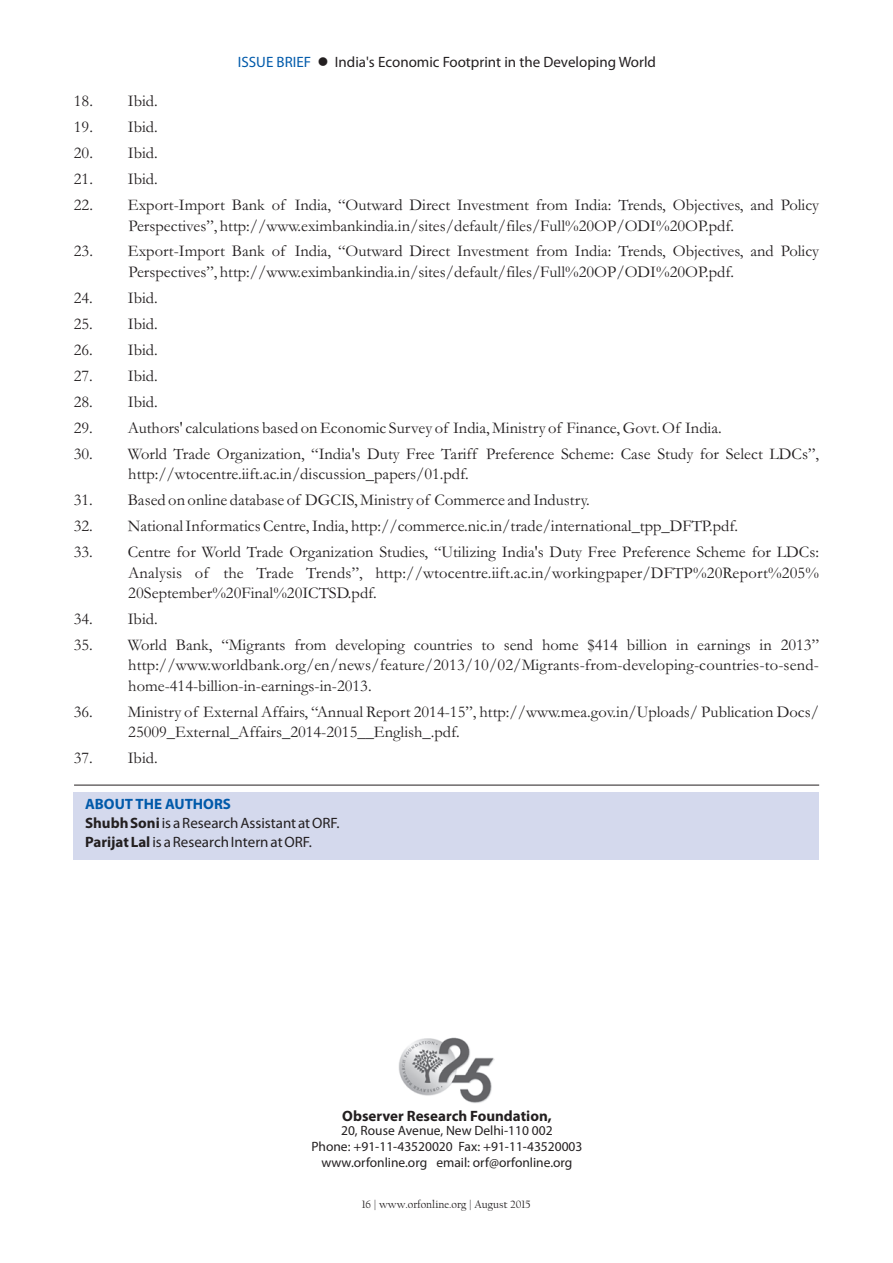
<style>
.page{position:relative;width:893px;height:1263px;background:#fff}
.page>*{position:absolute;margin:0;border:0;box-sizing:border-box;transform-origin:0 0}
.t1{font:16.5px/20.4px "Garamond";color:#231f20}
.t2{font:15px/18.6px "Myriad Pro";color:#231f20}
.t3{font:700 15px "Myriad Pro";color:#231f20}
.t4{font:700 15px "Myriad Pro";color:#015aaa}
.t5{font:13.5px/15.9px "Myriad Pro";color:#231f20;text-align:center}
.t6{font:11.25px "Californian FB";color:#231f20}
.s1{color:#015aaa}
.s2{font-weight:700}
</style>
<div class="page">
<div style="left:74px;top:792px;width:745px;height:67px;background:#d4d9ed"></div>
<hr style="left:74px;top:785px;width:745px;height:1px;background:#231f20">
<img style="left:399px;top:1037px;width:95px;height:66px">
<p class="t2" style="left:238px;top:54px;width:420px"><span class="s1">ISSUE BRIEF</span> ●India's Economic Footprint in the Developing World</p>
<p class="t1" style="left:74px;top:93px;width:85px">18. Ibid.</p>
<p class="t1" style="left:74px;top:119px;width:85px">19. Ibid.</p>
<p class="t1" style="left:74px;top:145px;width:85px">20. Ibid.</p>
<p class="t1" style="left:74px;top:171px;width:85px">21. Ibid.</p>
<p class="t1" style="left:128px;top:197px;width:692px;text-indent:-54px">22. Export-Import Bank of India, “Outward Direct Investment from India: Trends, Objectives, and Policy<br>Perspectives”, http://www.eximbankindia.in/sites/default/files/Full%20OP/ODI%20OP.pdf.</p>
<p class="t1" style="left:128px;top:243px;width:692px;text-indent:-54px">23. Export-Import Bank of India, “Outward Direct Investment from India: Trends, Objectives, and Policy<br>Perspectives”, http://www.eximbankindia.in/sites/default/files/Full%20OP/ODI%20OP.pdf.</p>
<p class="t1" style="left:74px;top:289px;width:85px">24. Ibid.</p>
<p class="t1" style="left:74px;top:315px;width:85px">25. Ibid.</p>
<p class="t1" style="left:74px;top:341px;width:85px">26. Ibid.</p>
<p class="t1" style="left:74px;top:367px;width:85px">27. Ibid.</p>
<p class="t1" style="left:74px;top:393px;width:85px">28. Ibid.</p>
<p class="t1" style="left:74px;top:419px;width:649px">29. Authors' calculations based on Economic Survey of India, Ministry of Finance, Govt. Of India.</p>
<p class="t1" style="left:128px;top:445px;width:692px;text-indent:-54px">30. World Trade Organization, “India's Duty Free Tariff Preference Scheme: Case Study for Select LDCs”, http://wtocentre.iift.ac.in/discussion_papers/01.pdf.</p>
<p class="t1" style="left:74px;top:492px;width:517px">31. Based on online database of DGCIS, Ministry of Commerce and Industry.</p>
<p class="t1" style="left:74px;top:518px;width:666px">32. National Informatics Centre, India, http://commerce.nic.in/trade/international_tpp_DFTP.pdf.</p>
<p class="t1" style="left:128px;top:544px;width:692px;text-align:justify;text-indent:-54px">33. Centre for World Trade Organization Studies, “Utilizing India's Duty Free Preference Scheme for LDCs:<br>Analysis of the Trade Trends”, http://wtocentre.iift.ac.in/workingpaper/DFTP%20Report%205% 20September%20Final%20ICTSD.pdf.</p>
<p class="t1" style="left:74px;top:611px;width:85px">34. Ibid.</p>
<p class="t1" style="left:128px;top:637px;width:692px;text-align:justify;text-indent:-54px">35. World Bank, “Migrants from developing countries to send home $414 billion in earnings in 2013” http://www.worldbank.org/en/news/feature/2013/10/02/Migrants-from-developing-countries-to-send&shy;home-414-billion-in-earnings-in-2013.</p>
<p class="t1" style="left:128px;top:703px;width:692px;text-indent:-54px">36. Ministry of External Affairs, “Annual Report 2014-15”, http://www.mea.gov.in/Uploads/ Publication Docs/<br>25009_External_Affairs_2014-2015__English_.pdf.</p>
<p class="t1" style="left:74px;top:750px;width:85px">37. Ibid.</p>
<p class="t4" style="left:85px;top:797px;width:147px">ABOUT THE AUTHORS</p>
<p class="t2" style="left:85px;top:815px;width:256px"><span class="s2">Shubh Soni</span> is a Research Assistant at ORF.<br><span class="s2">Parijat Lal</span>is a Research Intern at ORF.</p>
<p class="t3" style="left:342px;top:1109px;width:211px">Observer Research Foundation,</p>
<p class="t5" style="left:311px;top:1124px;width:273px">20, Rouse Avenue, New Delhi-110 002<br>Phone: +91-11-43520020 Fax: +91-11-43520003 www.orfonline.org email: orf@orfonline.org</p>
<p class="t6" style="left:362px;top:1200px;width:170px">16 | www.orfonline.org | August 2015</p>
</div>
